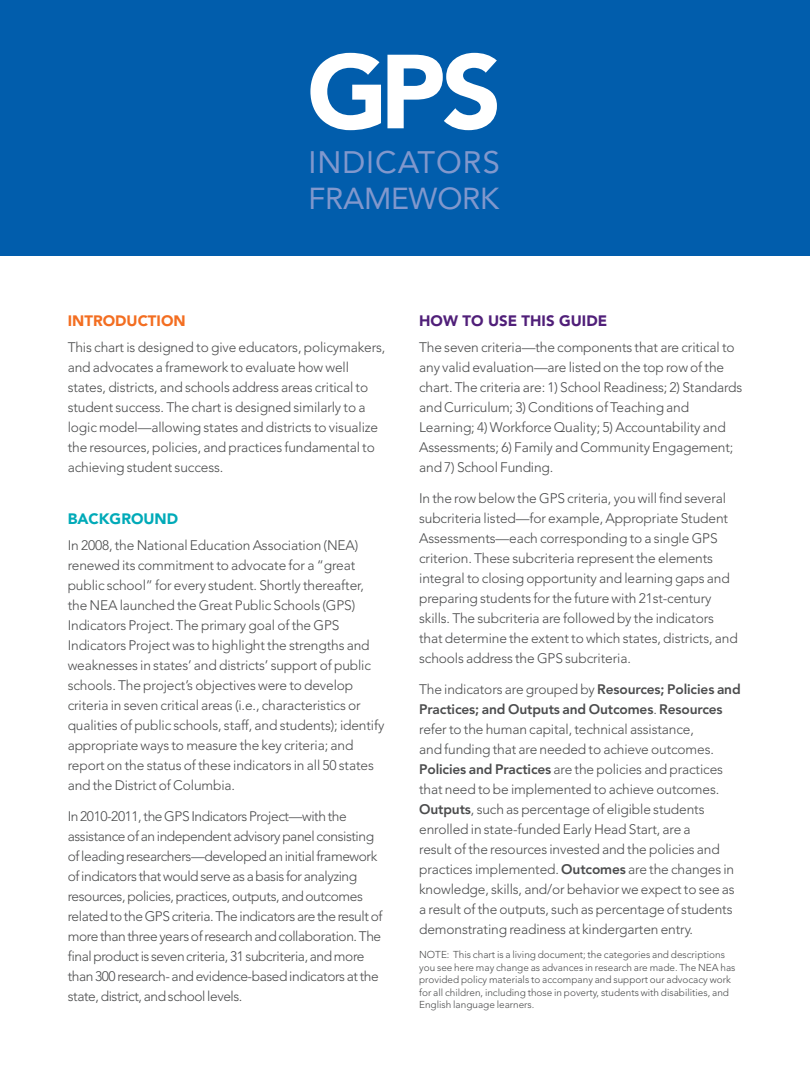
<style>
.page{position:relative;width:810px;height:1080px;background:#fff}
.page>*{position:absolute;margin:0;border:0;box-sizing:border-box;transform-origin:0 0}
.t1{font:900 104px "Avenir LT Std";color:#fff}
.t2{font:30.88px "Avenir LT Std";letter-spacing:.03em;color:#8198cd}
.t3{font:30.12px "Avenir LT Std";letter-spacing:-.01em;color:#8198cd}
.t4{font:900 15px "Avenir LT Std";color:#501f79}
.t5{font:900 15px "Avenir LT Std";color:#f36e21}
.t6{font:900 15px "Avenir LT Std";color:#00aab8}
.Intro_text{font:300 13.75px/20px "Avenir LT Std";letter-spacing:-.01em;color:#4b4c4d}
.Charttext2{font:300 13.75px/20px "Avenir LT Std";letter-spacing:-.01em;color:#4b4c4d}
.Charttext2-2{font:300 13.75px/20px "Avenir LT Std";letter-spacing:-.03em;color:#4b4c4d}
.Intro_text-2{font:300 10px/12.5px "Avenir LT Std";color:#4b4c4d}
.s1{font-weight:800}
</style>
<div class="page">
<div style="left:0;top:0;width:810px;height:256px;background:#015dac"></div>
<p class="t1" style="left:307px;top:29px;width:196px">GPS</p>
<p class="t2" style="left:309px;top:144px;width:193px">INDICATORS</p>
<p class="t3" style="left:309px;top:181px;width:192px">FRAMEWORK</p>
<p class="t5" style="left:68px;top:312px;width:120px">INTRODUCTION</p>
<p class="Intro_text" style="left:68px;top:337px;width:319px">This chart is designed to give educators, policymakers, and advocates a framework to evaluate how well states, districts, and schools address areas critical to student success. The chart is designed similarly to a logic model—allowing states and districts to visualize the resources, policies, and practices fundamental to achieving student success.</p>
<p class="t6" style="left:68px;top:510px;width:112px">BACKGROUND</p>
<p class="Charttext2" style="left:68px;top:535px;width:318px">In 2008, the National Education Association (NEA) renewed its commitment to advocate for a “great public school” for every student. Shortly thereafter, the NEA launched the Great Public Schools (GPS)<br>Indicators Project. The primary goal of the GPS Indicators Project was to highlight the strengths and weaknesses in states’ and districts’ support of public schools. The project’s objectives were to develop criteria in seven critical areas (i.e., characteristics or qualities of public schools, staff, and students); identify appropriate ways to measure the key criteria; and report on the status of these indicators in all 50 states and the District of Columbia.</p>
<p class="Charttext2-2" style="left:68px;top:806px;width:316px">In 2010-2011, the GPS Indicators Project—with the assistance of an independent advisory panel consisting of leading researchers—developed an initial framework of indicators that would serve as a basis for analyzing resources, policies, practices, outputs, and outcomes related to the GPS criteria. The indicators are the result of more than three years of research and collaboration. The final product is seven criteria, 31 subcriteria, and more than 300 research- and evidence-based indicators at the state, district, and school levels.</p>
<p class="t4" style="left:419px;top:312px;width:189px">HOW TO USE THIS GUIDE</p>
<p class="Intro_text" style="left:419px;top:337px;width:325px">The seven criteria—the components that are critical to any valid evaluation—are listed on the top row of the chart. The criteria are: 1) School Readiness; 2) Standards and Curriculum; 3) Conditions of Teaching and Learning; 4) Workforce Quality; 5) Accountability and Assessments; 6) Family and Community Engagement; and 7) School Funding.</p>
<p class="Intro_text" style="left:419px;top:488px;width:320px">In the row below the GPS criteria, you will find several subcriteria listed—for example, Appropriate Student Assessments—each corresponding to a single GPS criterion. These subcriteria represent the elements integral to closing opportunity and learning gaps and preparing students for the future with 21st-century skills. The subcriteria are followed by the indicators that determine the extent to which states, districts, and schools address the GPS subcriteria.</p>
<p class="Intro_text" style="left:419px;top:680px;width:323px">The indicators are grouped by <span class="s1">Resources; Policies and Practices; and Outputs and Outcomes</span>. <span class="s1">Resources </span>refer to the human capital, technical assistance,<br>and funding that are needed to achieve outcomes.<br><span class="s1">Policies and Practices</span> are the policies and practices that need to be implemented to achieve outcomes.<br><span class="s1">Outputs</span>, such as percentage of eligible students enrolled in state-funded Early Head Start, are a<br>result of the resources invested and the policies and practices implemented. <span class="s1">Outcomes</span> are the changes in knowledge, skills, and/or behavior we expect to see as a result of the outputs, such as percentage of students demonstrating readiness at kindergarten entry.</p>
<p class="Intro_text-2" style="left:419px;top:948px;width:318px">NOTE: This chart is a living document; the categories and descriptions you see here may change as advances in research are made. The NEA has provided policy materials to accompany and support our advocacy work for all children, including those in poverty, students with disabilities, and English language learners.</p>
</div>
